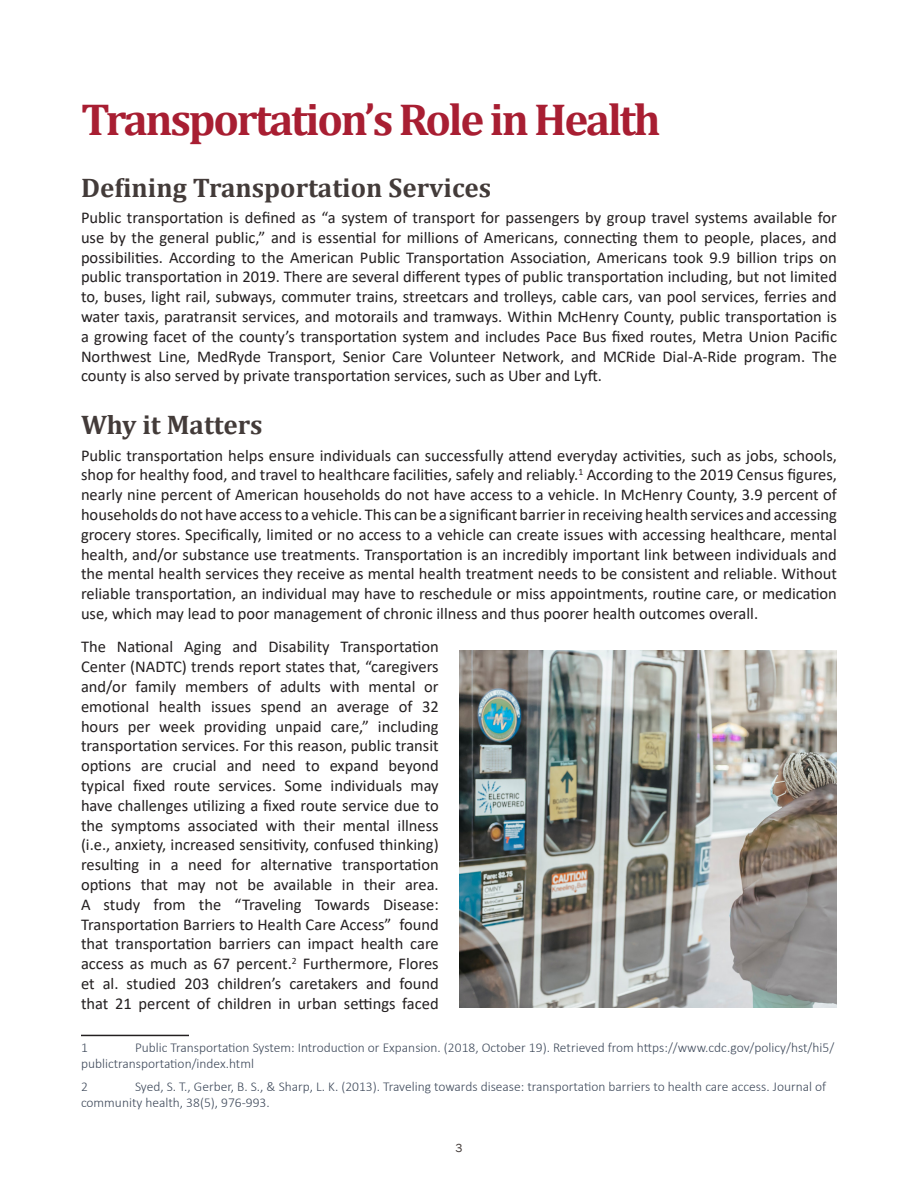
<style>
.page{position:relative;width:918px;height:1188px;background:#fff}
.page>*{position:absolute;margin:0;border:0;box-sizing:border-box;transform-origin:0 0}
.Section_Title{font:700 45px "Cambria";letter-spacing:-.05em;color:#a81e32}
.Heading_2{font:700 27px "Cambria";color:#433b39}
.t1{font:16.5px/19.8px "Calibri";color:#231f20;text-align:justify}
.Notes{font:300 13.5px/16.2px "Calibri";color:#3e495a}
.t2{font:12px "Franklin Gothic";color:#433b39}
</style>
<div class="page">
<hr style="left:81px;top:1035px;width:108px;height:1px;background:#231f20">
<img style="left:459px;top:650px;width:378px;height:358px">
<p class="Section_Title" style="left:81px;top:88px;width:581px">Transportation’s Role in Health</p>
<p class="Heading_2" style="left:81px;top:168px;width:412px">Defining Transportation Services</p>
<p class="t1" style="left:81px;top:207px;width:758px">Public transportation is defined as “a system of transport for passengers by group travel systems available for use by the general public,” and is essential for millions of Americans, connecting them to people, places, and possibilities. According to the American Public Transportation Association, Americans took 9.9 billion trips on public transportation in 2019. There are several different types of public transportation including, but not limited to, buses, light rail, subways, commuter trains, streetcars and trolleys, cable cars, van pool services, ferries and water taxis, paratransit services, and motorails and tramways. Within McHenry County, public transportation is a growing facet of the county’s transportation system and includes Pace Bus fixed routes, Metra Union Pacific Northwest Line, MedRyde Transport, Senior Care Volunteer Network, and MCRide Dial-A-Ride program. The county is also served by private transportation services, such as Uber and Lyft.</p>
<p class="Heading_2" style="left:81px;top:406px;width:183px">Why it Matters</p>
<p class="t1" style="left:81px;top:445px;width:758px">Public transportation helps ensure individuals can successfully attend everyday activities, such as jobs, schools, shop for healthy food, and travel to healthcare facilities, safely and reliably.<sup>1</sup> According to the 2019 Census figures, nearly nine percent of American households do not have access to a vehicle. In McHenry County, 3.9 percent of households do not have access to a vehicle. This can be a significant barrier in receiving health services and accessing grocery stores. Specifically, limited or no access to a vehicle can create issues with accessing healthcare, mental health, and/or substance use treatments. Transportation is an incredibly important link between individuals and the mental health services they receive as mental health treatment needs to be consistent and reliable. Without reliable transportation, an individual may have to reschedule or miss appointments, routine care, or medication use, which may lead to poor management of chronic illness and thus poorer health outcomes overall.</p>
<p class="t1" style="left:81px;top:637px;width:359px">The National Aging and Disability Transportation Center (NADTC) trends report states that, “caregivers and/or family members of adults with mental or emotional health issues spend an average of 32 hours per week providing unpaid care,” including transportation services. For this reason, public transit options are crucial and need to expand beyond typical fixed route services. Some individuals may have challenges utilizing a fixed route service due to the symptoms associated with their mental illness (i.e., anxiety, increased sensitivity, confused thinking) resulting in a need for alternative transportation options that may not be available in their area.<br>A study from the “Traveling Towards Disease:<br>Transportation Barriers to Health Care Access” found that transportation barriers can impact health care access as much as 67 percent.<sup>2</sup> Furthermore, Flores et al. studied 203 children’s caretakers and found that 21 percent of children in urban settings faced</p>
<p class="Notes" style="left:81px;top:1039px;width:8px">1</p>
<p class="Notes" style="left:81px;top:1039px;width:755px;text-indent:54px">Public Transportation System: Introduction or Expansion. (2018, October 19). Retrieved from https://www.cdc.gov/policy/hst/hi5/ publictransportation/index.html</p>
<p class="Notes" style="left:81px;top:1078px;width:8px">2</p>
<p class="Notes" style="left:81px;top:1078px;width:747px;text-indent:54px">Syed, S. T., Gerber, B. S., &amp; Sharp, L. K. (2013). Traveling towards disease: transportation barriers to health care access. Journal of community health, 38(5), 976-993.</p>
<p class="t2" style="left:455px;top:1140px;width:9px">3</p>
</div>
